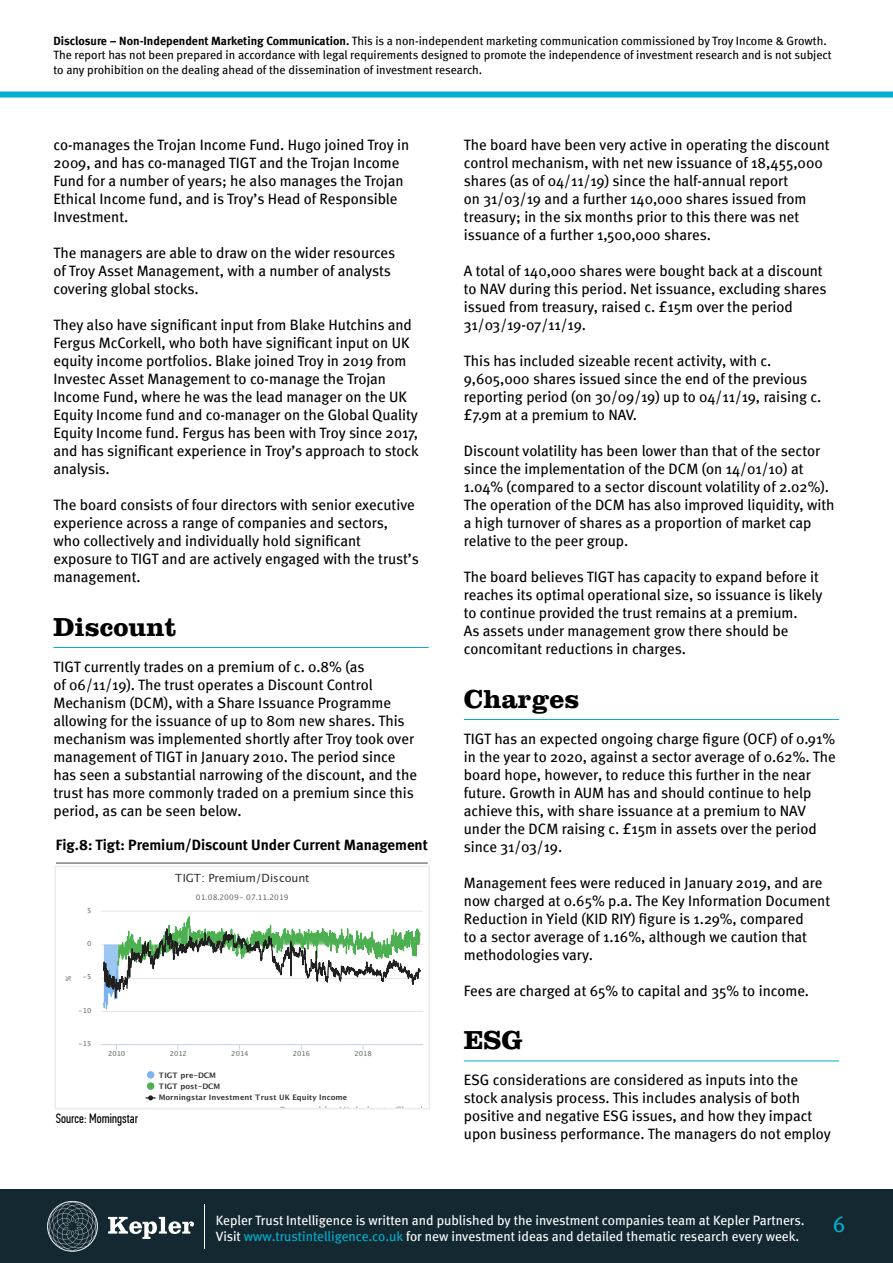
<style>
.page{position:relative;width:893px;height:1263px;background:#fff}
.page>*{position:absolute;margin:0;border:0;box-sizing:border-box;transform-origin:0 0}
.t1{font:700 27px "Clarendon LT Std";color:#000}
.t2{font:22.5px "Meta";color:#00b0ce}
.t3{font:15px/18px "Meta";color:#000}
.t4{font:700 15px "Meta";color:#000}
.t5{font:13.5px/16.2px "Meta";color:#fff}
.t6{font:13.5px "PF Din Text Comp Pro";color:#000}
.t7{font:12px/14.4px "Meta";color:#000}
.t8{font:11.25px "Lucida Grande";letter-spacing:-.01em;color:#333}
.t9{font:700 7.5px/11.2px "Lucida Grande";letter-spacing:.005em;color:#333}
.t10{font:7.5px "Lucida Grande";letter-spacing:.035em;color:#666}
.t11{font:6.9px "Lucida Grande";letter-spacing:.005em;color:#666}
.s1{font-family:"Meta Bold LF"}
.s2{color:#00b0ce}
</style>
<div class="page">
<div style="left:0;top:92px;width:893px;height:6px;background:#00b0ce"></div>
<div style="left:0;top:1189px;width:893px;height:74px;background:#132831"></div>
<svg style="left:108px;top:1217px;width:86px;height:22px"></svg>
<svg style="left:47px;top:1201px;width:51px;height:51px"></svg>
<hr style="left:204px;top:1204px;width:1px;height:44px;background:#fff">
<hr style="left:464px;top:719px;width:375px;height:1px;background:#00b0ce">
<hr style="left:464px;top:1060px;width:375px;height:1px;background:#00b0ce">
<hr style="left:53px;top:647px;width:376px;height:1px;background:#00b0ce">
<hr style="left:101px;top:1011px;width:322px;height:1px;background:#e6e6e6">
<hr style="left:101px;top:978px;width:322px;height:1px;background:#e6e6e6">
<hr style="left:101px;top:944px;width:322px;height:1px;background:#e6e6e6">
<hr style="left:101px;top:911px;width:322px;height:1px;background:#e6e6e6">
<hr style="left:101px;top:1044px;width:322px;height:1px;background:#ccd6eb">
<svg style="left:103px;top:916px;width:317px;height:185px"></svg>
<div style="left:54px;top:865px;width:376px;height:244px;border:2px solid #ebebeb"></div>
<hr style="left:56px;top:862px;width:372px;height:2px;background:#808080">
<p class="t7" style="left:53px;top:33px;width:780px"><span class="s1">Disclosure – Non-Independent Marketing Communication.</span> This is a non-independent marketing communication commissioned by Troy Income &amp; Growth.<br>The report has not been prepared in accordance with legal requirements designed to promote the independence of investment research and is not subject to any prohibition on the dealing ahead of the dissemination of investment research.</p>
<p class="t3" style="left:53px;top:136px;width:357px">co-manages the Trojan Income Fund. Hugo joined Troy in 2009, and has co-managed TIGT and the Trojan Income Fund for a number of years; he also manages the Trojan Ethical Income fund, and is Troy’s Head of Responsible Investment.</p>
<p class="t3" style="left:53px;top:244px;width:343px">The managers are able to draw on the wider resources of Troy Asset Management, with a number of analysts covering global stocks.</p>
<p class="t3" style="left:53px;top:316px;width:367px">They also have significant input from Blake Hutchins and Fergus McCorkell, who both have significant input on UK equity income portfolios. Blake joined Troy in 2019 from Investec Asset Management to co-manage the Trojan Income Fund, where he was the lead manager on the UK Equity Income fund and co-manager on the Global Quality Equity Income fund. Fergus has been with Troy since 2017, and has significant experience in Troy’s approach to stock analysis.</p>
<p class="t3" style="left:53px;top:496px;width:367px">The board consists of four directors with senior executive experience across a range of companies and sectors,<br>who collectively and individually hold significant exposure to TIGT and are actively engaged with the trust’s management.</p>
<h1 class="t1" style="left:53px;top:610px;width:125px">Discount</h1>
<p class="t3" style="left:53px;top:657px;width:365px">TIGT currently trades on a premium of c. 0.8% (as<br>of 06/11/19). The trust operates a Discount Control Mechanism (DCM), with a Share Issuance Programme allowing for the issuance of up to 80m new shares. This mechanism was implemented shortly after Troy took over management of TIGT in January 2010. The period since has seen a substantial narrowing of the discount, and the trust has more commonly traded on a premium since this period, as can be seen below.</p>
<p class="t4" style="left:56px;top:836px;width:373px">Fig.8: Tigt: Premium/Discount Under Current Management</p>
<p class="t11" style="left:87px;top:908px;width:6px">5</p>
<p class="t10" style="left:65px;top:980px;width:6px;rotate:-90deg">%</p>
<p class="t11" style="left:87px;top:941px;width:6px">0</p>
<p class="t11" style="left:83px;top:974px;width:10px">-5</p>
<p class="t11" style="left:79px;top:1008px;width:14px">-10</p>
<p class="t11" style="left:79px;top:1041px;width:14px">-15</p>
<p class="t8" style="left:175px;top:873px;width:136px">TIGT: Premium/Discount</p>
<p class="t10" style="left:196px;top:894px;width:94px">01.08.2009- 07.11.2019</p>
<p class="t11" style="left:108px;top:1051px;width:19px">2010</p>
<p class="t11" style="left:170px;top:1051px;width:19px">2012</p>
<p class="t11" style="left:231px;top:1051px;width:19px">2014</p>
<p class="t11" style="left:293px;top:1051px;width:19px">2016</p>
<p class="t11" style="left:355px;top:1051px;width:19px">2018</p>
<p class="t9" style="left:159px;top:1070px;width:190px">TIGT pre-DCM<br>TIGT post-DCM<br>Morningstar Investment Trust UK Equity Income</p>
<p class="t6" style="left:56px;top:1110px;width:84px">Source: Morningstar</p>
<p class="t3" style="left:464px;top:136px;width:367px">The board have been very active in operating the discount control mechanism, with net new issuance of 18,455,000 shares (as of 04/11/19) since the half-annual report<br>on 31/03/19 and a further 140,000 shares issued from treasury; in the six months prior to this there was net issuance of a further 1,500,000 shares.</p>
<p class="t3" style="left:464px;top:262px;width:364px">A total of 140,000 shares were bought back at a discount to NAV during this period. Net issuance, excluding shares issued from treasury, raised c. £15m over the period 31/03/19-07/11/19.</p>
<p class="t3" style="left:464px;top:352px;width:359px">This has included sizeable recent activity, with c.<br>9,605,000 shares issued since the end of the previous reporting period (on 30/09/19) up to 04/11/19, raising c. £7.9m at a premium to NAV.</p>
<p class="t3" style="left:464px;top:442px;width:372px">Discount volatility has been lower than that of the sector since the implementation of the DCM (on 14/01/10) at 1.04% (compared to a sector discount volatility of 2.02%).<br>The operation of the DCM has also improved liquidity, with a high turnover of shares as a proportion of market cap relative to the peer group.</p>
<p class="t3" style="left:464px;top:568px;width:360px">The board believes TIGT has capacity to expand before it reaches its optimal operational size, so issuance is likely to continue provided the trust remains at a premium.<br>As assets under management grow there should be concomitant reductions in charges.</p>
<h1 class="t1" style="left:464px;top:682px;width:117px">Charges</h1>
<p class="t3" style="left:464px;top:729px;width:373px">TIGT has an expected ongoing charge figure (OCF) of 0.91% in the year to 2020, against a sector average of 0.62%. The board hope, however, to reduce this further in the near future. Growth in AUM has and should continue to help achieve this, with share issuance at a premium to NAV under the DCM raising c. £15m in assets over the period since 31/03/19.</p>
<p class="t3" style="left:464px;top:873px;width:368px">Management fees were reduced in January 2019, and are now charged at 0.65% p.a. The Key Information Document Reduction in Yield (KID RIY) figure is 1.29%, compared<br>to a sector average of 1.16%, although we caution that methodologies vary.</p>
<p class="t3" style="left:464px;top:981px;width:347px">Fees are charged at 65% to capital and 35% to income.</p>
<h1 class="t1" style="left:464px;top:1024px;width:60px">ESG</h1>
<p class="t3" style="left:464px;top:1071px;width:368px">ESG considerations are considered as inputs into the stock analysis process. This includes analysis of both positive and negative ESG issues, and how they impact upon business performance. The managers do not employ</p>
<p class="t5" style="left:216px;top:1211px;width:590px">Kepler Trust Intelligence is written and published by the investment companies team at Kepler Partners.<br>Visit <span class="s2">www.trustintelligence.co.uk</span> for new investment ideas and detailed thematic research every week.</p>
<h2 class="t2" style="left:833px;top:1211px;width:14px">6</h2>
</div>
